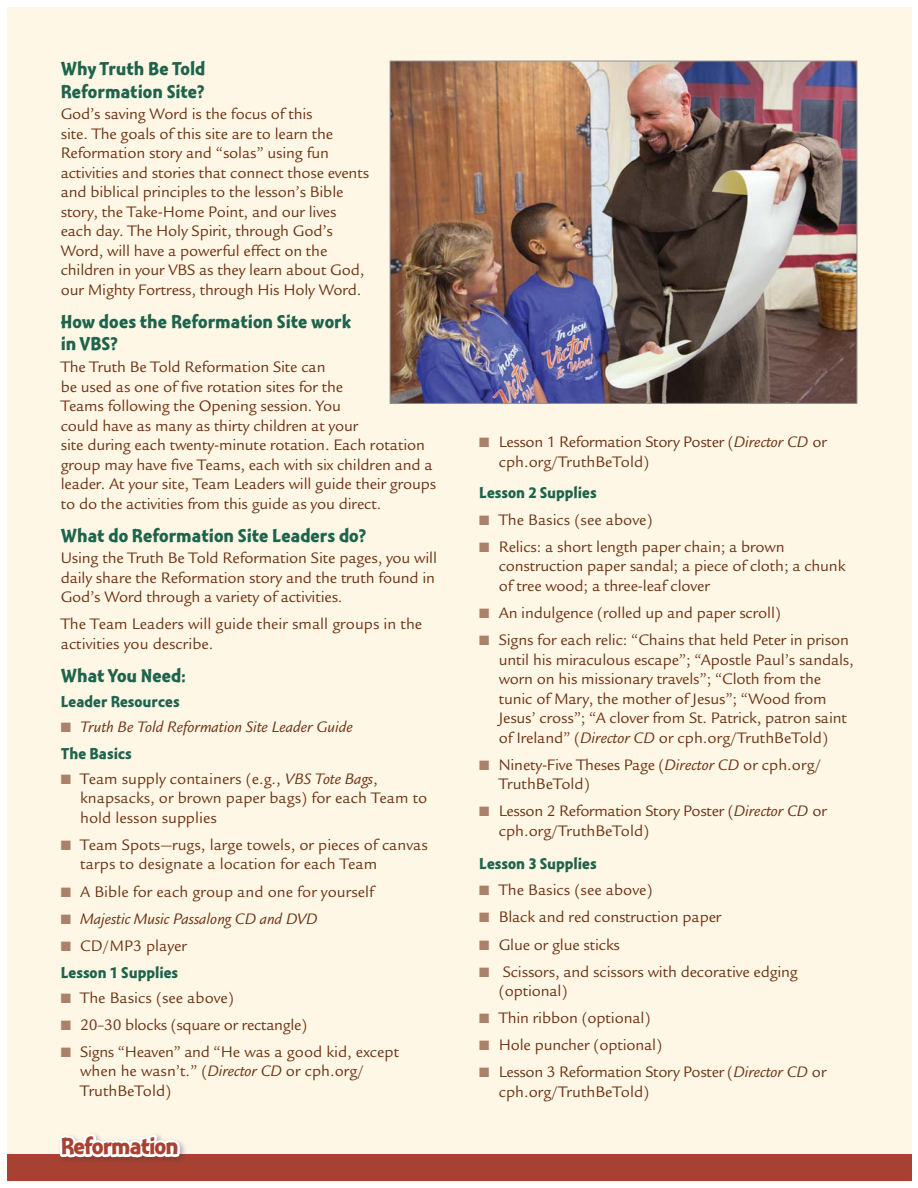
<style>
.page{position:relative;width:918px;height:1188px;background:#fff}
.page>*{position:absolute;margin:0;border:0;box-sizing:border-box;transform-origin:0 0}
.t1{font:24.3px "Montara Bold Gothic";letter-spacing:-.04em;color:#a74232}
.t2{font:19.5px/22.5px "Montara Bold Gothic";color:#1e634c}
.t3{font:16.5px/19.5px "Legacy Sans Std";letter-spacing:-.01em;color:#6d3214}
.t4{font:16.5px "Montara Bold Gothic";color:#1e634c}
.t5{font:italic 16.5px "Legacy Sans Std";color:#6d3214}
.s1{color:#aa8169}
.s2{font-style:italic}
</style>
<div class="page">
<div style="left:7px;top:7px;width:904px;height:1174px;background:#fff7e5"></div>
<div style="left:7px;top:1154px;width:904px;height:27px;background:#a74232"></div>
<img style="left:182px;top:1143px;width:3px;height:15px">
<svg style="left:59px;top:1134px;width:123px;height:27px"></svg>
<img style="left:392px;top:63px;width:463px;height:339px">
<div style="left:390px;top:61px;width:467px;height:343px;border:1px solid #939598"></div>
<p class="t2" style="left:61px;top:59px;width:146px">Why Truth Be Told<br>Reformation Site?</p>
<p class="t3" style="left:61px;top:106px;width:310px">God’s saving Word is the focus of this<br>site. The goals of this site are to learn the Reformation story and “solas” using fun activities and stories that connect those events and biblical principles to the lesson’s Bible story, the Take-Home Point, and our lives each day. The Holy Spirit, through God’s Word, will have a powerful effect on the children in your VBS as they learn about God, our Mighty Fortress, through His Holy Word.</p>
<p class="t2" style="left:61px;top:311px;width:292px">How does the Reformation Site work in VBS?</p>
<p class="t3" style="left:61px;top:358px;width:377px">The Truth Be Told Reformation Site can<br>be used as one of five rotation sites for the<br>Teams following the Opening session. You<br>could have as many as thirty children at your<br>site during each twenty-minute rotation. Each rotation group may have five Teams, each with six children and a leader. At your site, Team Leaders will guide their groups to do the activities from this guide as you direct.</p>
<p class="t2" style="left:61px;top:525px;width:307px">What do Reformation Site Leaders do?</p>
<p class="t3" style="left:61px;top:550px;width:378px;text-align:justify">Using the Truth Be Told Reformation Site pages, you will daily share the Reformation story and the truth found in God’s Word through a variety of activities.</p>
<p class="t3" style="left:61px;top:616px;width:363px">The Team Leaders will guide their small groups in the activities you describe.</p>
<p class="t2" style="left:61px;top:665px;width:126px">What You Need:</p>
<p class="t4" style="left:61px;top:695px;width:120px">Leader Resources</p>
<p class="t5" style="left:61px;top:720px;width:294px"><span class="s1">■</span> Truth Be Told Reformation Site Leader Guide</p>
<p class="t4" style="left:61px;top:747px;width:72px">The Basics</p>
<p class="t3" style="left:80px;top:770px;width:349px;text-indent:-20px"><span class="s1">■</span> Team supply containers (e.g., <span class="s2">VBS Tote Bags</span>, knapsacks, or brown paper bags) for each Team to hold lesson supplies</p>
<p class="t3" style="left:80px;top:836px;width:349px;text-indent:-20px"><span class="s1">■</span> Team Spots—rugs, large towels, or pieces of canvas tarps to designate a location for each Team</p>
<p class="t3" style="left:61px;top:883px;width:315px"><span class="s1">■</span> A Bible for each group and one for yourself</p>
<p class="t5" style="left:61px;top:912px;width:258px"><span class="s1">■</span> Majestic Music Passalong CD and DVD</p>
<p class="t3" style="left:61px;top:937px;width:128px"><span class="s1">■</span> CD/MP3 player</p>
<p class="t4" style="left:61px;top:966px;width:119px">Lesson 1 Supplies</p>
<p class="t3" style="left:61px;top:989px;width:175px"><span class="s1">■</span> The Basics (see above)</p>
<p class="t3" style="left:61px;top:1016px;width:248px"><span class="s1">■</span> 20–30 blocks (square or rectangle)</p>
<p class="t3" style="left:80px;top:1043px;width:321px;text-indent:-20px"><span class="s1">■</span> Signs “Heaven” and “He was a good kid, except when he wasn’t.” (<span class="s2">Director CD</span> or cph.org/<br>TruthBeTold)</p>
<h1 class="t1" style="left:61px;top:1137px;width:120px">Reformation</h1>
<p class="t3" style="left:499px;top:434px;width:330px;text-indent:-20px"><span class="s1">■</span> Lesson 1 Reformation Story Poster (<span class="s2">Director CD</span> or cph.org/TruthBeTold)</p>
<p class="t4" style="left:479px;top:487px;width:119px">Lesson 2 Supplies</p>
<p class="t3" style="left:479px;top:511px;width:175px"><span class="s1">■</span> The Basics (see above)</p>
<p class="t3" style="left:499px;top:538px;width:348px;text-indent:-20px"><span class="s1">■</span> Relics: a short length paper chain; a brown construction paper sandal; a piece of cloth; a chunk of tree wood; a three-leaf clover</p>
<p class="t3" style="left:479px;top:604px;width:303px"><span class="s1">■</span> An indulgence (rolled up and paper scroll)</p>
<p class="t3" style="left:499px;top:631px;width:357px;text-indent:-20px"><span class="s1">■</span> Signs for each relic: “Chains that held Peter in prison until his miraculous escape”; “Apostle Paul’s sandals, worn on his missionary travels”; “Cloth from the tunic of Mary, the mother of Jesus”; “Wood from Jesus’ cross”; “A clover from St. Patrick, patron saint of Ireland” (<span class="s2">Director CD</span> or cph.org/TruthBeTold)</p>
<p class="t3" style="left:499px;top:756px;width:324px;text-indent:-20px"><span class="s1">■</span> Ninety-Five Theses Page (<span class="s2">Director CD</span> or cph.org/<br>TruthBeTold)</p>
<p class="t3" style="left:499px;top:803px;width:330px;text-indent:-20px"><span class="s1">■</span> Lesson 2 Reformation Story Poster (<span class="s2">Director CD</span> or cph.org/TruthBeTold)</p>
<p class="t4" style="left:479px;top:857px;width:119px">Lesson 3 Supplies</p>
<p class="t3" style="left:479px;top:882px;width:175px"><span class="s1">■</span> The Basics (see above)</p>
<p class="t3" style="left:479px;top:909px;width:244px"><span class="s1">■</span> Black and red construction paper</p>
<p class="t3" style="left:479px;top:936px;width:142px"><span class="s1">■</span> Glue or glue sticks</p>
<p class="t3" style="left:499px;top:963px;width:301px;text-indent:-20px"><span class="s1">■</span> Scissors, and scissors with decorative edging (optional)</p>
<p class="t3" style="left:479px;top:1009px;width:173px"><span class="s1">■</span> Thin ribbon (optional)</p>
<p class="t3" style="left:479px;top:1037px;width:184px"><span class="s1">■</span> Hole puncher (optional)</p>
<p class="t3" style="left:499px;top:1064px;width:329px;text-indent:-20px"><span class="s1">■</span> Lesson 3 Reformation Story Poster (<span class="s2">Director CD</span> or cph.org/TruthBeTold)</p>
</div>
